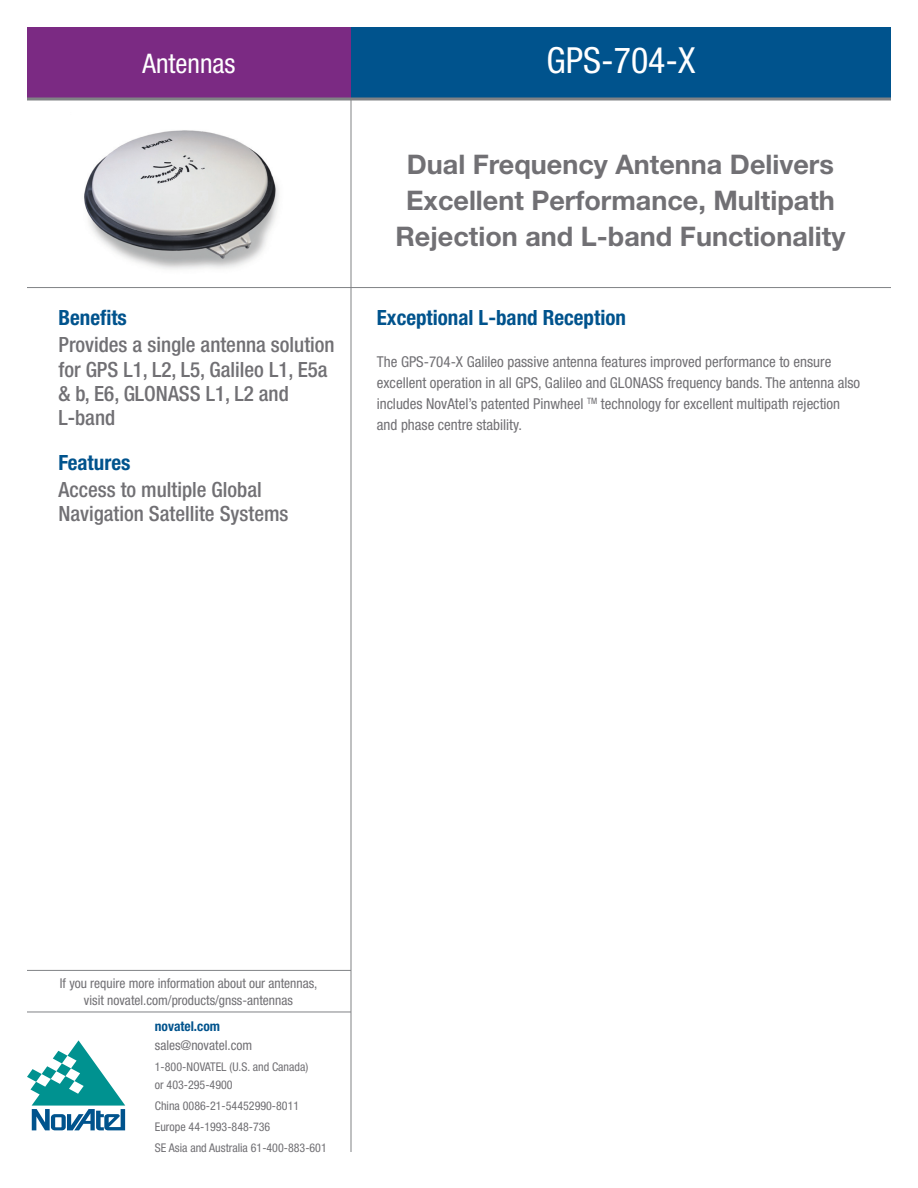
<style>
.page{position:relative;width:918px;height:1188px;background:#fff}
.page>*{position:absolute;margin:0;border:0;box-sizing:border-box;transform-origin:0 0}
.t1{font:condensed 36px "Helvetica Neue LT Std";color:#fff}
.t2{font:700 27px/36px "Helvetica Neue";color:#717074;text-align:center}
.t3{font:condensed 27px "Helvetica Neue LT Std";color:#fff}
.t4{font:500 condensed 21px/24px "Helvetica Neue LT Std";color:#717074}
.t5{font:700 condensed 21px "Helvetica Neue LT Std";color:#00538d}
.t6{font:condensed 15px/21px "Helvetica Neue LT Std";color:#717074}
.t7{font:condensed 13.5px/16.5px "Helvetica Neue LT Std";color:#717074;text-align:center}
.t8{font:700 condensed 13.5px "Helvetica Neue LT Std";color:#00538d}
.t9{font:condensed 12px/21px "Helvetica Neue LT Std";color:#717074}
</style>
<div class="page">
<hr style="left:27px;top:287px;width:864px;height:1px;background:#808285">
<div style="left:351px;top:27px;width:540px;height:72px;background:#00538d"></div>
<div style="left:27px;top:27px;width:324px;height:72px;background:#7b2a83"></div>
<hr style="left:351px;top:99px;width:1px;height:1053px;background:#808285">
<hr style="left:27px;top:98px;width:864px;height:2px;background:#808285">
<hr style="left:27px;top:1012px;width:324px;height:1px;background:#808285">
<hr style="left:27px;top:970px;width:324px;height:1px;background:#808285">
<svg style="left:27px;top:1040px;width:98px;height:90px"></svg>
<img style="left:84px;top:130px;width:195px;height:140px">
<h2 class="t3" style="left:143px;top:48px;width:94px">Antennas</h2>
<h3 class="t5" style="left:58px;top:305px;width:70px">Benefits</h3>
<h3 class="t4" style="left:58px;top:333px;width:278px">Provides a single antenna solution for GPS L1, L2, L5, Galileo L1, E5a &amp; b, E6, GLONASS L1, L2 and<br>L-band</h3>
<h3 class="t5" style="left:58px;top:449px;width:73px">Features</h3>
<h3 class="t4" style="left:58px;top:477px;width:232px">Access to multiple Global<br>Navigation Satellite Systems</h3>
<h1 class="t1" style="left:546px;top:39px;width:151px">GPS-704-X</h1>
<h2 class="t2" style="left:395px;top:145px;width:451px">Dual Frequency Antenna Delivers<br>Excellent Performance, Multipath<br>Rejection and L-band Functionality</h2>
<h3 class="t5" style="left:377px;top:305px;width:251px">Exceptional L-band Reception</h3>
<p class="t6" style="left:377px;top:352px;width:485px">The GPS-704-X Galileo passive antenna features improved performance to ensure excellent operation in all GPS, Galileo and GLONASS frequency bands. The antenna also includes NovAtel’s patented Pinwheel <sup>TM</sup> technology for excellent multipath rejection and phase centre stability.</p>
<p class="t7" style="left:60px;top:975px;width:259px">If you require more information about our antennas, visit novatel.com/products/gnss-antennas</p>
<p class="t8" style="left:155px;top:1018px;width:67px">novatel.com</p>
<p class="t7" style="left:155px;top:1037px;width:99px">sales@novatel.com</p>
<p class="t9" style="left:155px;top:1058px;width:155px;line-height:18px">1-800-NOVATEL (U.S. and Canada) or 403-295-4900</p>
<p class="t9" style="left:155px;top:1095px;width:173px">China 0086-21-54452990-8011<br>Europe 44-1993-848-736<br>SE Asia and Australia 61-400-883-601</p>
</div>
